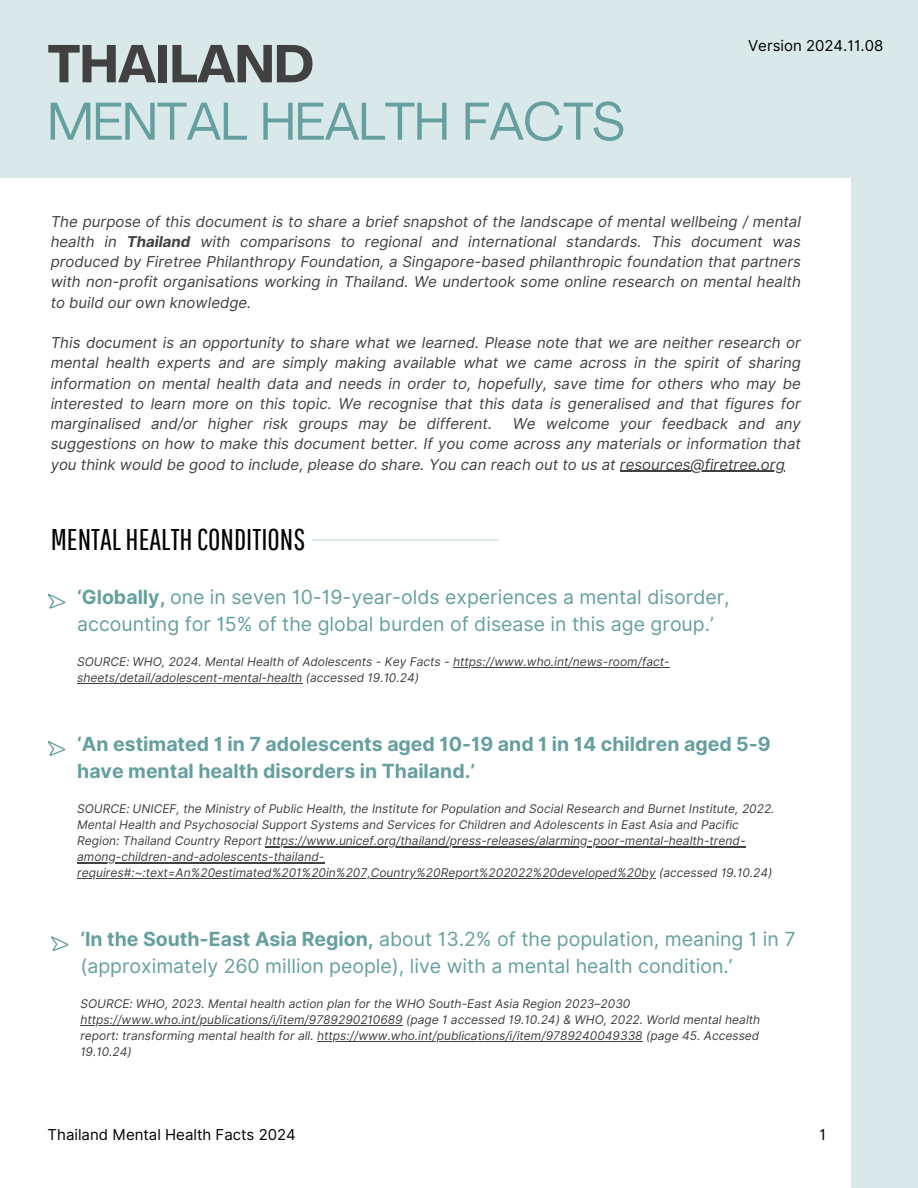
<style>
.page{position:relative;width:918px;height:1188px;background:#d9e8e8}
.page>*{position:absolute;margin:0;border:0;box-sizing:border-box;transform-origin:0 0}
.t1{font:52.5px "Agrandir";letter-spacing:-.015em;color:#659f9f}
.t2{font:700 52.5px "Agrandir";letter-spacing:-.015em;color:#424141}
.t3{font:30px "Pathway Gothic One";color:#000}
.t4{font:19.5px/27px "Inter";color:#659f9f}
.t5{font:700 19.5px/27px "Inter";color:#659f9f}
.t6{font:italic 15px/20.2px "Inter";color:#424141;text-align:justify}
.t7{font:15px "Inter";color:#000}
.t8{font:italic 12px/16px "Inter";color:#424141}
.s1{font-weight:700}
</style>
<div class="page">
<div style="left:0;top:178px;width:851px;height:1010px;background:#fff"></div>
<hr style="left:312px;top:539px;width:185px;height:2px;background:#d9e8e8">
<svg style="left:48px;top:594px;width:18px;height:15px"></svg>
<hr style="left:453px;top:667px;width:217px;height:1px;background:#424141">
<hr style="left:77px;top:683px;width:225px;height:1px;background:#424141">
<hr style="left:620px;top:471px;width:165px;height:1px;background:#424141">
<svg style="left:48px;top:741px;width:18px;height:15px"></svg>
<hr style="left:265px;top:846px;width:481px;height:1px;background:#424141">
<hr style="left:77px;top:862px;width:247px;height:1px;background:#424141">
<hr style="left:77px;top:878px;width:579px;height:1px;background:#424141">
<svg style="left:51px;top:936px;width:18px;height:15px"></svg>
<hr style="left:80px;top:1025px;width:323px;height:1px;background:#424141">
<hr style="left:317px;top:1041px;width:326px;height:1px;background:#424141">
<p class="t2" style="left:48px;top:43px;width:268px">THAILAND</p>
<h5 class="t1" style="left:48px;top:100px;width:578px">MENTAL HEALTH FACTS</h5>
<p class="t7" style="left:748px;top:37px;width:137px">Version 2024.11.08</p>
<p class="t6" style="left:51px;top:211px;width:752px">The purpose of this document is to share a brief snapshot of the landscape of mental wellbeing / mental health in <span class="s1">Thailand</span> with comparisons to regional and international standards. This document was produced by Firetree Philanthropy Foundation, a Singapore-based philanthropic foundation that partners with non-profit organisations working in Thailand. We undertook some online research on mental health to build our own knowledge.</p>
<p class="t6" style="left:51px;top:332px;width:752px">This document is an opportunity to share what we learned. Please note that we are neither research or mental health experts and are simply making available what we came across in the spirit of sharing information on mental health data and needs in order to, hopefully, save time for others who may be interested to learn more on this topic. We recognise that this data is generalised and that figures for marginalised and/or higher risk groups may be different.</p>
<p class="t6" style="left:51px;top:413px;width:752px;text-indent:462px">We welcome your feedback and any suggestions on how to make this document better. If you come across any materials or information that you think would be good to include, please do share. You can reach out to us at resources@firetree.org</p>
<h1 class="t3" style="left:51px;top:521px;width:256px">MENTAL HEALTH CONDITIONS</h1>
<h5 class="t4" style="left:77px;top:583px;width:654px"><span class="s1">‘Globally,</span> one in seven 10-19-year-olds experiences a mental disorder, accounting for 15% of the global burden of disease in this age group.’</h5>
<p class="t8" style="left:77px;top:654px;width:594px">SOURCE: WHO, 2024. Mental Health of Adolescents - Key Facts - https://www.who.int/news-room/fact-</p>
<p class="t8" style="left:77px;top:670px;width:343px">sheets/detail/adolescent-mental-health (accessed 19.10.24)</p>
<p class="t5" style="left:77px;top:731px;width:695px">‘An estimated 1 in 7 adolescents aged 10-19 and 1 in 14 children aged 5-9 have mental health disorders in Thailand.’</p>
<p class="t8" style="left:77px;top:801px;width:699px">SOURCE: UNICEF, the Ministry of Public Health, the Institute for Population and Social Research and Burnet Institute, 2022.<br>Mental Health and Psychosocial Support Systems and Services for Children and Adolescents in East Asia and Pacific<br>Region: Thailand Country Report https://www.unicef.org/thailand/press-releases/alarming-poor-mental-health-trend-</p>
<p class="t8" style="left:77px;top:849px;width:249px">among-children-and-adolescents-thailand-</p>
<p class="t8" style="left:77px;top:865px;width:697px">requires#:~:text=An%20estimated%201%20in%207,Country%20Report%202022%20developed%20by (accessed 19.10.24)</p>
<h3 class="t4" style="left:80px;top:926px;width:717px"><span class="s1">‘In the South-East Asia Region,</span> about 13.2% of the population, meaning 1 in 7 (approximately 260 million people), live with a mental health condition.’</h3>
<p class="t8" style="left:80px;top:996px;width:681px">SOURCE: WHO, 2023. Mental health action plan for the WHO South-East Asia Region 2023–2030 https://www.who.int/publications/i/item/9789290210689 (page 1 accessed 19.10.24) &amp; WHO, 2022. World mental health report: transforming mental health for all. https://www.who.int/publications/i/item/9789240049338 (page 45. Accessed 19.10.24)</p>
<p class="t7" style="left:48px;top:1126px;width:250px">Thailand Mental Health Facts 2024</p>
<h5 class="t7" style="left:820px;top:1126px;width:8px">1</h5>
</div>
